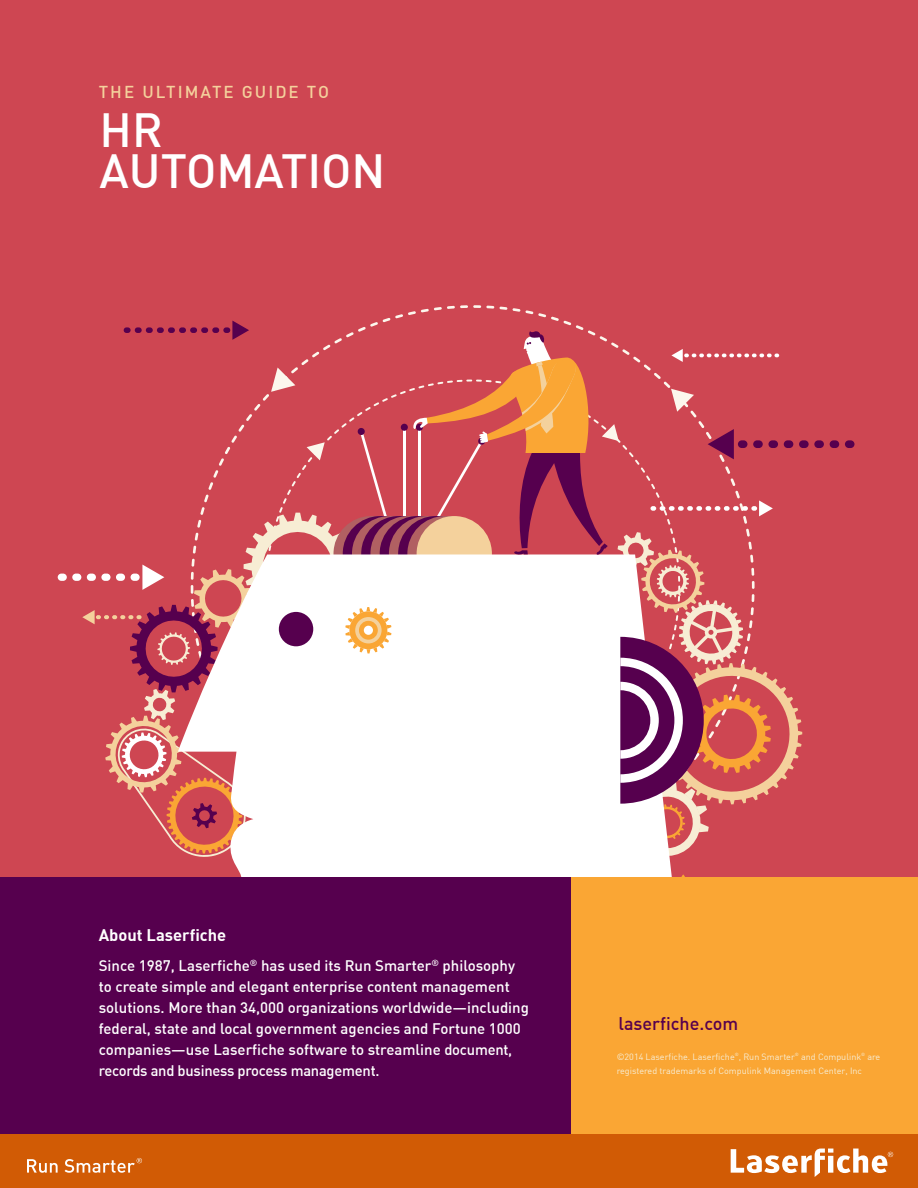
<style>
.page{position:relative;width:918px;height:1188px;background:#fff}
.page>*{position:absolute;margin:0;border:0;box-sizing:border-box;transform-origin:0 0}
.t1{font:500 46.95px/41.4px "DIN";color:#fff}
.t2{font:500 18px "DIN";color:#56004e}
.t3{font:500 16.95px "DIN";letter-spacing:.12em;color:#f4d19c}
.t4{font:700 16.5px "DIN";color:#fff}
.t5{font:500 15px/21px "DIN";color:#fff}
.t6{font:9px "DIN";color:#f7edd4}
.t7{font:4.5px "DIN";color:#f7edd4}
</style>
<div class="page">
<div style="left:0;top:0;width:918px;height:877px;background:#ce4652"></div>
<svg style="left:682px;top:874px;width:20px;height:3px"></svg>
<div style="left:191px;top:305px;width:564px;height:564px;background:#ce4652"></div>
<svg style="left:178px;top:861px;width:504px;height:16px"></svg>
<svg style="left:58px;top:321px;width:796px;height:540px"></svg>
<div style="left:0;top:877px;width:918px;height:258px;background:#56004e"></div>
<div style="left:571px;top:878px;width:347px;height:257px;background:#faa634"></div>
<div style="left:0;top:1134px;width:918px;height:54px;background:#d15b05"></div>
<svg style="left:731px;top:1149px;width:162px;height:28px"></svg>
<svg style="left:27px;top:1159px;width:31px;height:14px"></svg>
<svg style="left:65px;top:1158px;width:77px;height:15px"></svg>
<p class="t3" style="left:99px;top:81px;width:232px">THE ULTIMATE GUIDE TO</p>
<h1 class="t1" style="left:100px;top:108px;width:287px">HR<br>AUTOMATION</h1>
<p class="t4" style="left:99px;top:924px;width:129px">About Laserfiche</p>
<p class="t5" style="left:99px;top:954px;width:432px">Since 1987, Laserfiche<sup>®</sup> has used its Run Smarter<sup>®</sup> philosophy to create simple and elegant enterprise content management solutions. More than 34,000 organizations worldwide—including federal, state and local government agencies and Fortune 1000 companies—use Laserfiche software to streamline document, records and business process management.</p>
<p class="t2" style="left:619px;top:1012px;width:121px">laserfiche.com</p>
<p class="t6" style="left:617px;top:1051px;width:180px">©2014 Laserfiche. Laserfiche , Run Smarter</p>
<p class="t7" style="left:735px;top:1051px;width:5px">®</p>
<p class="t7" style="left:795px;top:1051px;width:5px">®</p>
<p class="t6" style="left:801px;top:1051px;width:62px">and Compulink</p>
<p class="t7" style="left:861px;top:1051px;width:5px">®</p>
<p class="t6" style="left:867px;top:1051px;width:14px">are</p>
<p class="t6" style="left:617px;top:1065px;width:247px">registered trademarks of Compulink Management Center, Inc</p>
</div>
